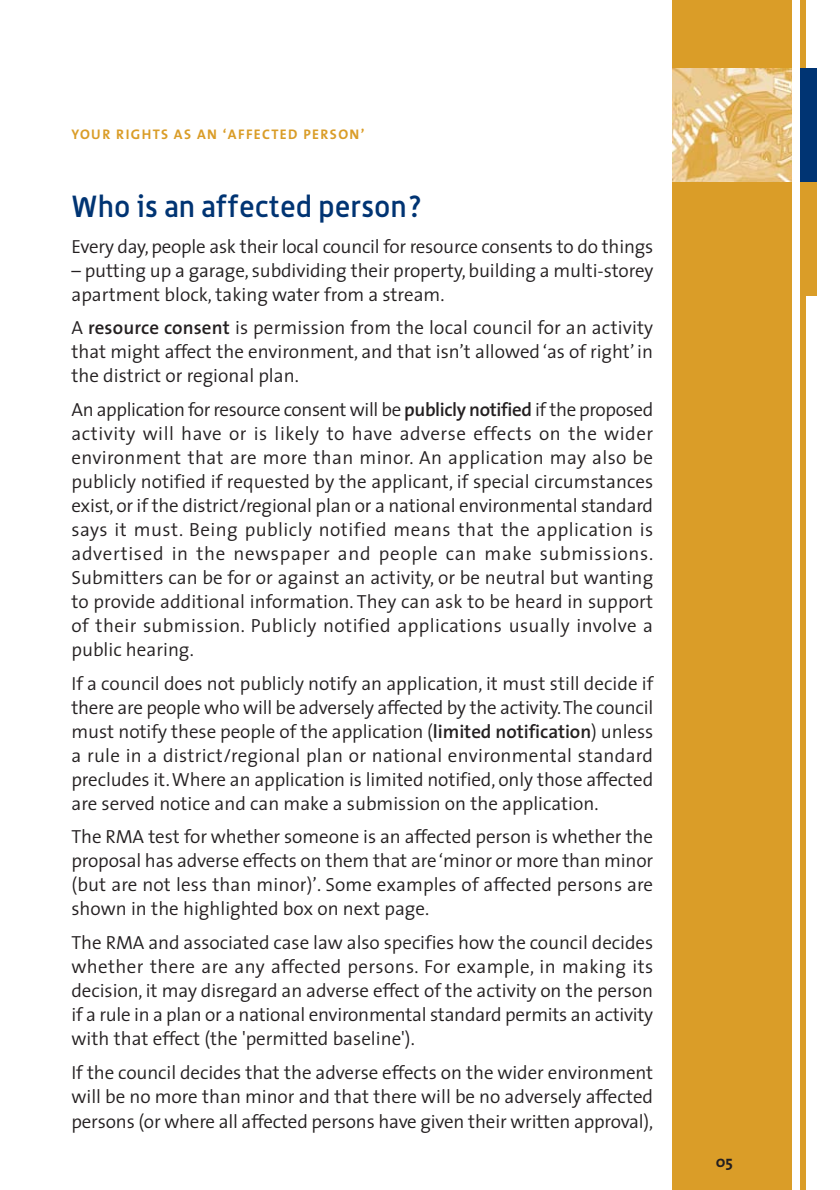
<style>
.page{position:relative;width:840px;height:1190px;background:#fff}
.page>*{position:absolute;margin:0;border:0;box-sizing:border-box;transform-origin:0 0}
.t1{font:500 30px "Alwyn";color:#003473}
.t2{font:300 19px/24px "The Sans";color:#231f20;text-align:justify}
.t3{font:700 16px "The Sans";color:#231f20}
.t4{font:700 14px "The Sans";letter-spacing:.1em;color:#da9d28}
.s1{font-weight:600}
</style>
<div class="page">
<div style="left:672px;top:0;width:119px;height:1190px;background:#da9d28"></div>
<img style="left:672px;top:68px;width:119px;height:114px">
<div style="left:800px;top:0;width:5px;height:1190px;background:#da9d28"></div>
<div style="left:800px;top:173px;width:16px;height:122px;background:#da9d28"></div>
<div style="left:800px;top:68px;width:16px;height:114px;background:#003473"></div>
<p class="t4" style="left:71px;top:128px;width:295px">YOUR RIGHTS AS AN ‘AFFECTED PERSON’</p>
<h1 class="t1" style="left:71px;top:192px;width:353px">Who is an affected person?</h1>
<p class="t2" style="left:71px;top:235px;width:583px">Every day, people ask their local council for resource consents to do things</p>
<p class="t2" style="left:71px;top:259px;width:583px">– putting up a garage, subdividing their property, building a multi-storey apartment block, taking water from a stream.</p>
<p class="t2" style="left:71px;top:317px;width:583px">A <span class="s1">resource consent</span> is permission from the local council for an activity that might affect the environment, and that isn’t allowed ‘as of right’ in the district or regional plan.</p>
<p class="t2" style="left:71px;top:398px;width:583px">An application for resource consent will be <span class="s1">publicly notified</span> if the proposed activity will have or is likely to have adverse effects on the wider environment that are more than minor. An application may also be publicly notified if requested by the applicant, if special circumstances exist, or if the district/regional plan or a national environmental standard says it must. Being publicly notified means that the application is advertised in the newspaper and people can make submissions.<br>Submitters can be for or against an activity, or be neutral but wanting to provide additional information. They can ask to be heard in support of their submission. Publicly notified applications usually involve a public hearing.</p>
<p class="t2" style="left:71px;top:672px;width:583px">If a council does not publicly notify an application, it must still decide if there are people who will be adversely affected by the activity. The council must notify these people of the application (<span class="s1">limited notification</span>) unless a rule in a district/regional plan or national environmental standard precludes it. Where an application is limited notified, only those affected are served notice and can make a submission on the application.</p>
<p class="t2" style="left:71px;top:826px;width:583px">The RMA test for whether someone is an affected person is whether the proposal has adverse effects on them that are ‘minor or more than minor (but are not less than minor)’. Some examples of affected persons are shown in the highlighted box on next page.</p>
<p class="t2" style="left:71px;top:931px;width:583px">The RMA and associated case law also specifies how the council decides whether there are any affected persons. For example, in making its decision, it may disregard an adverse effect of the activity on the person if a rule in a plan or a national environmental standard permits an activity with that effect (the 'permitted baseline').</p>
<p class="t2" style="left:71px;top:1061px;width:583px;line-height:24.6px">If the council decides that the adverse effects on the wider environment will be no more than minor and that there will be no adversely affected persons (or where all affected persons have given their written approval),</p>
<p class="t3" style="left:715px;top:1153px;width:19px">05</p>
</div>
